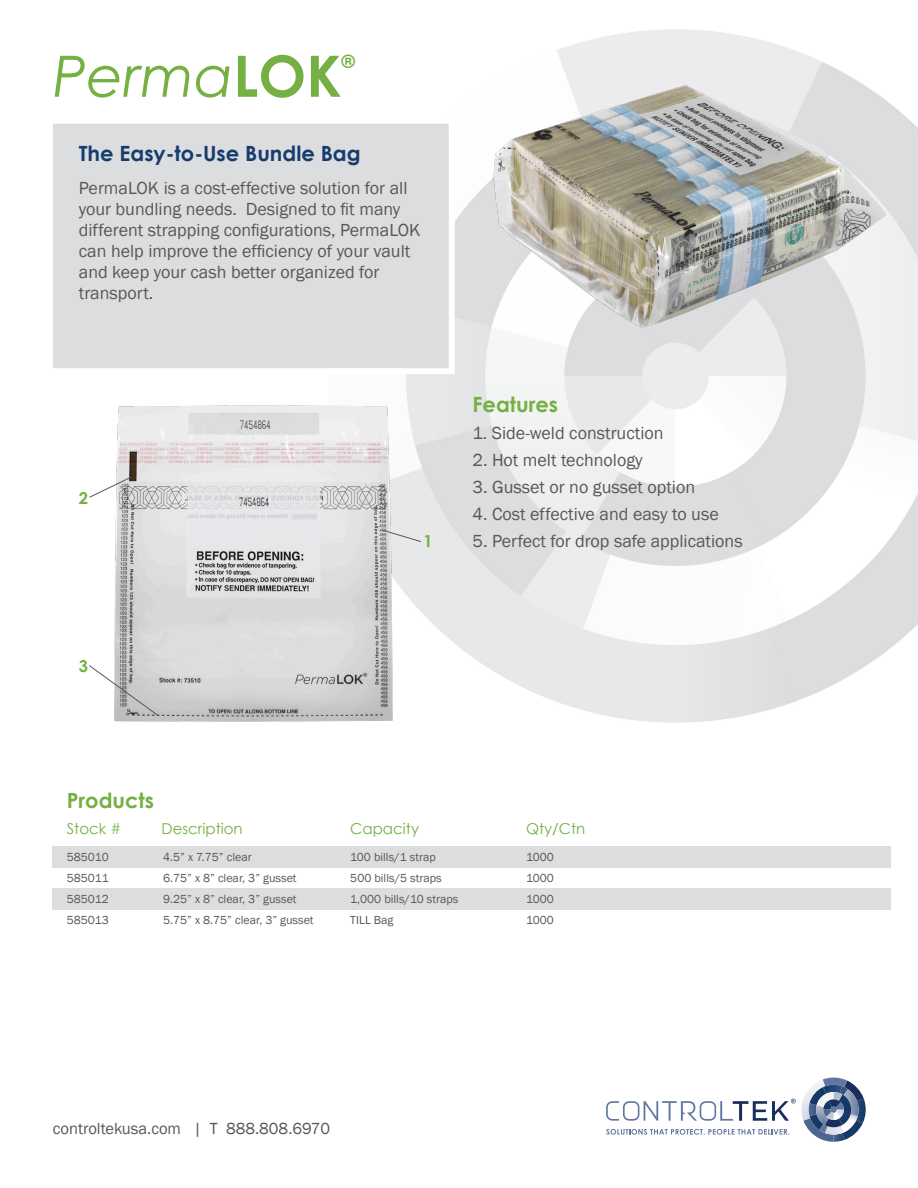
<style>
.page{position:relative;width:918px;height:1188px;background:#fff}
.page>*{position:absolute;margin:0;border:0;box-sizing:border-box;transform-origin:0 0}
.t1{font:italic 57px "Century Gothic";color:#75b042}
.t2{font:700 21px "Century Gothic";color:#163c6d}
.t3{font:700 21px "Century Gothic";color:#75b042}
.t4{font:700 18.3px "Century Gothic";color:#75b042}
.t5{font:18px/21px "Franklin Gothic";color:#57585a}
.t6{font:16.5px "Franklin Gothic";color:#57585a}
.t7{font:700 16.5px "Century Gothic";color:#75b042}
.t8{font:15px "Century Gothic";color:#75b042}
.t9{font:12px "Franklin Gothic";color:#57585a}
.s1{font-weight:700;font-style:normal}
</style>
<div class="page">
<img style="left:400px;top:29px;width:518px;height:694px">
<svg style="left:802px;top:1078px;width:64px;height:64px"></svg>
<svg style="left:606px;top:1099px;width:190px;height:22px"></svg>
<svg style="left:606px;top:1129px;width:183px;height:6px"></svg>
<img style="left:114px;top:405px;width:286px;height:317px">
<img style="left:479px;top:73px;width:419px;height:263px">
<div style="left:53px;top:846px;width:838px;height:21px;background:#dcdddf"></div>
<div style="left:53px;top:888px;width:838px;height:21px;background:#dcdddf"></div>
<svg style="left:53px;top:115px;width:405px;height:262px;background:#dedfe1"></svg>
<svg style="left:89px;top:665px;width:70px;height:52px"></svg>
<svg style="left:382px;top:530px;width:39px;height:12px"></svg>
<svg style="left:89px;top:477px;width:42px;height:21px"></svg>
<p class="t1" style="left:53px;top:36px;width:290px">Perma<span class="s1">LOK</span></p>
<p class="t4" style="left:342px;top:48px;width:15px">®</p>
<p class="t2" style="left:79px;top:137px;width:283px">The Easy-to-Use Bundle Bag</p>
<p class="t5" style="left:79px;top:178px;width:343px">PermaLOK is a cost-effective solution for all your bundling needs. Designed to fit many different strapping configurations, PermaLOK can help improve the efficiency of your vault and keep your cash better organized for transport.</p>
<p class="t7" style="left:79px;top:485px;width:11px">2</p>
<p class="t7" style="left:423px;top:528px;width:11px">1</p>
<p class="t3" style="left:472px;top:388px;width:87px">Features</p>
<p class="t5" style="left:472px;top:423px;width:193px">1. Side-weld construction</p>
<p class="t5" style="left:472px;top:450px;width:172px">2. Hot melt technology</p>
<p class="t5" style="left:472px;top:477px;width:224px">3. Gusset or no gusset option</p>
<p class="t5" style="left:472px;top:504px;width:248px">4. Cost effective and easy to use</p>
<p class="t5" style="left:472px;top:531px;width:272px">5. Perfect for drop safe applications</p>
<p class="t7" style="left:79px;top:654px;width:11px">3</p>
<p class="t3" style="left:67px;top:784px;width:89px">Products</p>
<p class="t8" style="left:162px;top:818px;width:83px">Description</p>
<p class="t8" style="left:350px;top:818px;width:70px">Capacity</p>
<p class="t8" style="left:67px;top:818px;width:56px">Stock #</p>
<p class="t8" style="left:526px;top:818px;width:61px">Qty/Ctn</p>
<p class="t9" style="left:67px;top:849px;width:44px">585010</p>
<p class="t9" style="left:67px;top:870px;width:44px">585011</p>
<p class="t9" style="left:67px;top:891px;width:44px">585012</p>
<p class="t9" style="left:67px;top:912px;width:44px">585013</p>
<p class="t9" style="left:163px;top:849px;width:90px">4.5” x 7.75” clear</p>
<p class="t9" style="left:163px;top:870px;width:135px">6.75” x 8” clear, 3” gusset</p>
<p class="t9" style="left:163px;top:891px;width:135px">9.25” x 8” clear, 3” gusset</p>
<p class="t9" style="left:163px;top:912px;width:152px">5.75” x 8.75” clear, 3” gusset</p>
<p class="t9" style="left:350px;top:849px;width:87px">100 bills/1 strap</p>
<p class="t9" style="left:350px;top:870px;width:93px">500 bills/5 straps</p>
<p class="t9" style="left:350px;top:891px;width:110px">1,000 bills/10 straps</p>
<p class="t9" style="left:350px;top:912px;width:45px">TILL Bag</p>
<p class="t9" style="left:526px;top:849px;width:29px">1000</p>
<p class="t9" style="left:526px;top:870px;width:29px">1000</p>
<p class="t9" style="left:526px;top:891px;width:29px">1000</p>
<p class="t9" style="left:526px;top:912px;width:29px">1000</p>
<p class="t6" style="left:53px;top:1118px;width:279px">controltekusa.com | T 888.808.6970</p>
</div>
